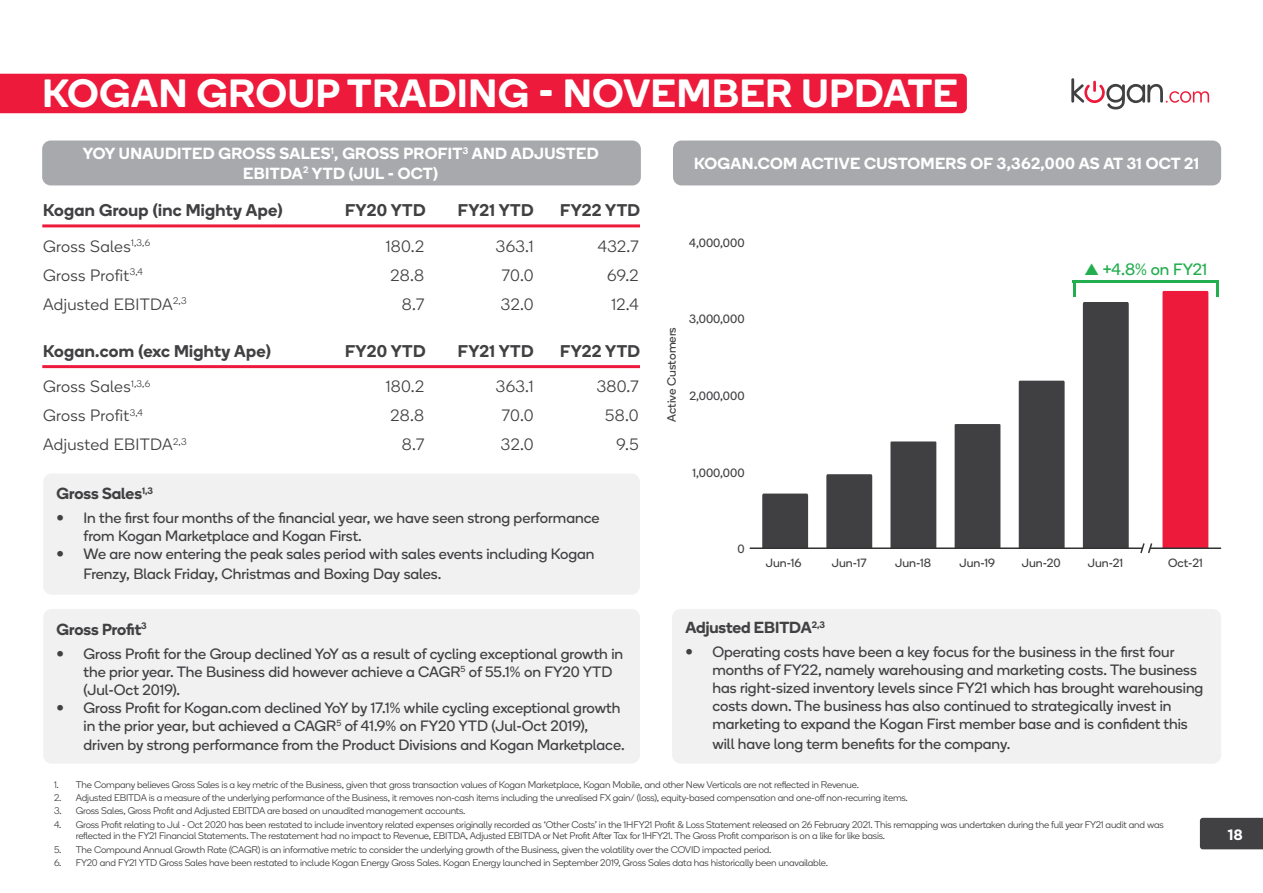
<style>
.page{position:relative;width:1263px;height:893px;background:#fff}
.page>*{position:absolute;margin:0;border:0;box-sizing:border-box;transform-origin:0 0}
.t1{font:600 39.45px "Boing";letter-spacing:.02em;color:#fff}
.t2{font:600 16.95px "Boing";letter-spacing:.02em;color:#414042}
.t3{font:300 16.5px/29.1px "Boing";letter-spacing:.02em;color:#414042;text-align:right}
.t4{font:16.5px "Boing";color:#22ae4f}
.t5{font:600 16.05px/19.4px "Boing";letter-spacing:.02em;color:#fff;text-align:center}
.t6{font:600 16.05px "Boing";color:#414042}
.t7{font:15px/18.3px "Boing";color:#414042}
.t8{font:700 15px "Gotham";color:#fff}
.t9{font:12px "Boing";color:#414042}
.t10{font:300 9.75px/11.7px "Boing";letter-spacing:-.02em;color:#414042}
.s1{font-family:"Gotham";font-weight:900}
</style>
<div class="page">
<div style="left:0;top:74px;width:967px;height:39px;background:#ed1a3b"></div>
<div style="left:42px;top:141px;width:599px;height:44px;background:#a7a9ac;border-radius:9px"></div>
<div style="left:43px;top:473px;width:597px;height:122px;background:#f1f1f2;border-radius:9px"></div>
<div style="left:43px;top:609px;width:597px;height:155px;background:#f1f1f2;border-radius:9px"></div>
<div style="left:672px;top:609px;width:549px;height:155px;background:#f1f1f2;border-radius:9px"></div>
<hr style="left:42px;top:224px;width:598px;height:3px;background:#ed1a3b">
<hr style="left:42px;top:365px;width:598px;height:3px;background:#ed1a3b">
<svg style="left:1071px;top:78px;width:138px;height:32px"></svg>
<div style="left:1200px;top:818px;width:63px;height:31px;background:#414042"></div>
<hr style="left:1073px;top:281px;width:146px;height:2px;background:#22ae4f">
<svg style="left:1073px;top:283px;width:2px;height:14px"></svg>
<hr style="left:1216px;top:283px;width:3px;height:14px;background:#22ae4f">
<div style="left:762px;top:494px;width:46px;height:53px;background:#404042"></div>
<div style="left:826px;top:474px;width:46px;height:73px;background:#404042"></div>
<div style="left:890px;top:441px;width:46px;height:106px;background:#404042"></div>
<div style="left:955px;top:424px;width:45px;height:123px;background:#404042"></div>
<div style="left:1019px;top:381px;width:45px;height:166px;background:#404042"></div>
<div style="left:1083px;top:302px;width:46px;height:245px;background:#404042"></div>
<div style="left:1162px;top:291px;width:46px;height:256px;background:#ed1a3b"></div>
<hr style="left:1150px;top:547px;width:71px;height:2px;background:#333">
<hr style="left:750px;top:547px;width:392px;height:2px;background:#333">
<svg style="left:1139px;top:543px;width:14px;height:11px"></svg>
<div style="left:673px;top:141px;width:548px;height:44px;background:#a7a9ac;border-radius:9px"></div>
<h1 class="t1" style="left:43px;top:66px;width:917px">KOGAN GROUP TRADING - NOVEMBER UPDATE</h1>
<h3 class="t5" style="left:83px;top:144px;width:517px">YOY UNAUDITED GROSS SALES<sup>1</sup>, GROSS PROFIT<sup>3</sup> AND ADJUSTED<br>EBITDA<sup>2</sup> YTD (JUL - OCT)</h3>
<h3 class="t5" style="left:694px;top:154px;width:506px">KOGAN.COM ACTIVE CUSTOMERS OF 3,362,000 AS AT 31 OCT 21</h3>
<h2 class="t2" style="left:43px;top:199px;width:241px">Kogan Group (inc Mighty Ape)</h2>
<h3 class="t3" style="left:43px;top:231px;width:145px;text-align:left">Gross Sales<sup>1,3,6<br></sup>Gross Profit<sup>3,4<br></sup>Adjusted EBITDA<sup>2,3</sup></h3>
<h2 class="t2" style="left:43px;top:339px;width:229px">Kogan.com (exc Mighty Ape)</h2>
<h3 class="t3" style="left:43px;top:372px;width:145px;text-align:left">Gross Sales<sup>1,3,6<br></sup>Gross Profit<sup>3,4<br></sup>Adjusted EBITDA<sup>2,3</sup></h3>
<h2 class="t2" style="left:345px;top:199px;width:82px">FY20 YTD</h2>
<h3 class="t3" style="left:386px;top:231px;width:40px">180.2<br>28.8<br>8.7</h3>
<h2 class="t2" style="left:345px;top:339px;width:82px">FY20 YTD</h2>
<h3 class="t3" style="left:386px;top:372px;width:40px">180.2<br>28.8<br>8.7</h3>
<h2 class="t2" style="left:458px;top:199px;width:77px">FY21 YTD</h2>
<h3 class="t3" style="left:496px;top:231px;width:39px;text-align:justify">363.1<br>70.0<br>32.0</h3>
<h2 class="t2" style="left:458px;top:339px;width:77px">FY21 YTD</h2>
<h3 class="t3" style="left:496px;top:372px;width:39px;text-align:justify">363.1<br>70.0<br>32.0</h3>
<h2 class="t2" style="left:560px;top:199px;width:81px">FY22 YTD</h2>
<h3 class="t3" style="left:607px;top:231px;width:33px;text-align:justify;text-indent:-9px">432.7<br>69.2<br>12.4</h3>
<h2 class="t2" style="left:560px;top:339px;width:81px">FY22 YTD</h2>
<h3 class="t3" style="left:597px;top:372px;width:43px">380.7<br>58.0<br>9.5</h3>
<h3 class="t6" style="left:56px;top:483px;width:98px">Gross Sales<sup>1,3</sup></h3>
<h3 class="t7" style="left:83px;top:509px;width:517px;text-indent:-27px"><span class="s1">•</span> In the first four months of the financial year, we have seen strong performance from Kogan Marketplace and Kogan First.</h3>
<h3 class="t7" style="left:83px;top:544px;width:513px;line-height:19.8px;text-indent:-27px"><span class="s1">•</span> We are now entering the peak sales period with sales events including Kogan<br>Frenzy, Black Friday, Christmas and Boxing Day sales.</h3>
<h3 class="t6" style="left:56px;top:618px;width:92px">Gross Profit<sup>3</sup></h3>
<h3 class="t7" style="left:83px;top:644px;width:541px;text-indent:-27px"><span class="s1">•</span> Gross Profit for the Group declined YoY as a result of cycling exceptional growth in the prior year. The Business did however achieve a CAGR<sup>5</sup> of 55.1% on FY20 YTD (Jul-Oct 2019).</h3>
<p class="t7" style="left:83px;top:698px;width:543px;text-indent:-27px"><span class="s1">•</span> Gross Profit for Kogan.com declined YoY by 17.1% while cycling exceptional growth in the prior year, but achieved a CAGR<sup>5</sup> of 41.9% on FY20 YTD (Jul-Oct 2019), driven by strong performance from the Product Divisions and Kogan Marketplace.</p>
<p class="t9" style="left:689px;top:235px;width:57px">4,000,000</p>
<p class="t9" style="left:664px;top:422px;width:96px;rotate:-90deg">Active Customers</p>
<p class="t9" style="left:689px;top:312px;width:57px">3,000,000</p>
<p class="t9" style="left:689px;top:388px;width:57px">2,000,000</p>
<p class="t9" style="left:692px;top:465px;width:54px">1,000,000</p>
<h3 class="t4" style="left:1084px;top:258px;width:124px">▲ +4.8% on FY21</h3>
<p class="t9" style="left:737px;top:541px;width:9px">0</p>
<p class="t9" style="left:766px;top:555px;width:37px">Jun-16</p>
<p class="t9" style="left:832px;top:555px;width:36px">Jun-17</p>
<p class="t9" style="left:895px;top:555px;width:38px">Jun-18</p>
<p class="t9" style="left:959px;top:555px;width:37px">Jun-19</p>
<p class="t9" style="left:1022px;top:555px;width:40px">Jun-20</p>
<p class="t9" style="left:1088px;top:555px;width:37px">Jun-21</p>
<p class="t9" style="left:1168px;top:555px;width:36px">Oct-21</p>
<h3 class="t6" style="left:685px;top:617px;width:141px">Adjusted EBITDA<sup>2,3</sup></h3>
<p class="t7" style="left:712px;top:643px;width:492px;text-indent:-27px"><span class="s1">•</span> Operating costs have been a key focus for the business in the first four months of FY22, namely warehousing and marketing costs. The business has right-sized inventory levels since FY21 which has brought warehousing costs down. The business has also continued to strategically invest in marketing to expand the Kogan First member base and is confident this will have long term benefits for the company.</p>
<p class="t10" style="left:54px;top:778px;width:806px">1. The Company believes Gross Sales is a key metric of the Business, given that gross transaction values of Kogan Marketplace, Kogan Mobile, and other New Verticals are not reflected in Revenue.</p>
<p class="t10" style="left:54px;top:792px;width:855px">2. Adjusted EBITDA is a measure of the underlying performance of the Business, it removes non-cash items including the unrealised FX gain/ (loss), equity-based compensation and one-off non-recurring items.</p>
<p class="t10" style="left:54px;top:805px;width:413px">3. Gross Sales, Gross Profit and Adjusted EBITDA are based on unaudited management accounts.</p>
<p class="t10" style="left:76px;top:818px;width:1089px;text-indent:-22px">4. Gross Profit relating to Jul - Oct 2020 has been restated to include inventory related expenses originally recorded as ‘Other Costs’ in the 1HFY21 Profit &amp; Loss Statement released on 26 February 2021. This remapping was undertaken during the full year FY21 audit and was reflected in the FY21 Financial Statements. The restatement had no impact to Revenue, EBITDA, Adjusted EBITDA or Net Profit After Tax for 1HFY21. The Gross Profit comparison is on a like for like basis.</p>
<p class="t10" style="left:54px;top:843px;width:719px">5. The Compound Annual Growth Rate (CAGR) is an informative metric to consider the underlying growth of the Business, given the volatility over the COVID impacted period.</p>
<p class="t10" style="left:54px;top:857px;width:775px">6. FY20 and FY21 YTD Gross Sales have been restated to include Kogan Energy Gross Sales. Kogan Energy launched in September 2019, Gross Sales data has historically been unavailable.</p>
<h3 class="t8" style="left:1227px;top:824px;width:17px">18</h3>
</div>
